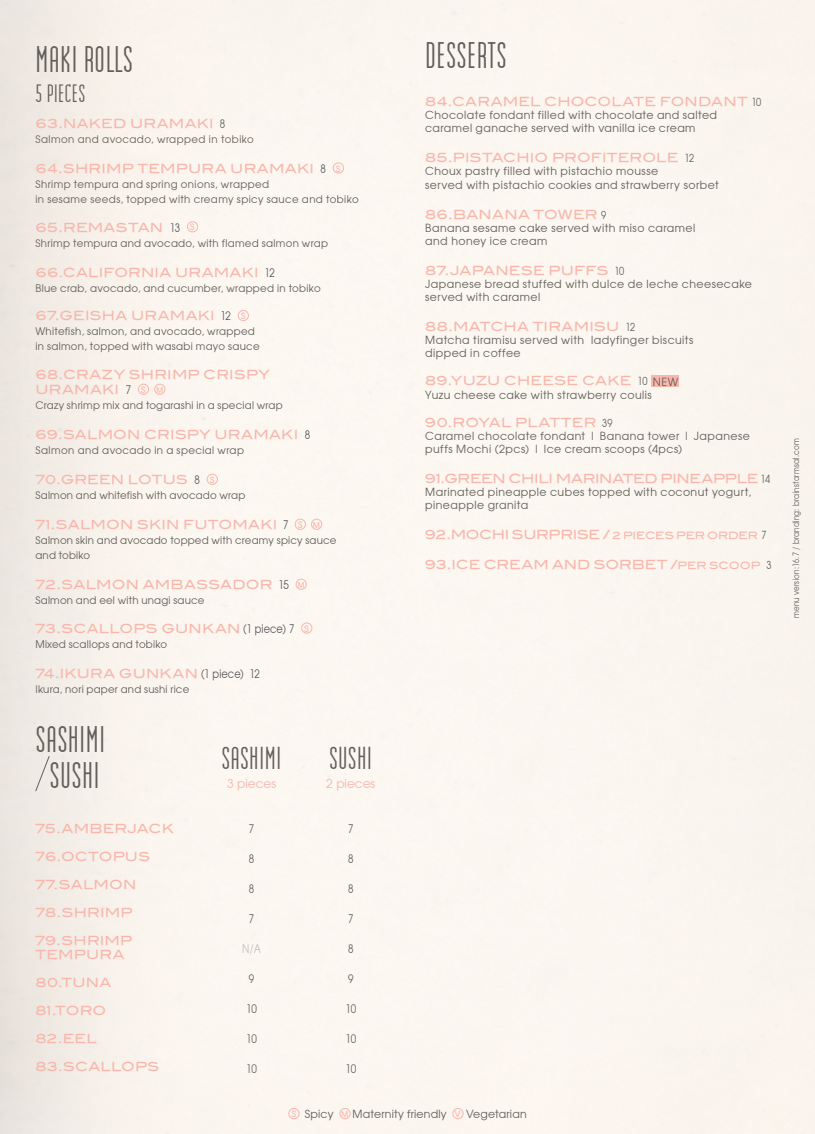
<style>
.page{position:relative;width:815px;height:1134px;background:#fff}
.page>*{position:absolute;margin:0;border:0;box-sizing:border-box;transform-origin:0 0}
.t1{font:36.88px "Industrial";color:#625f5a}
.t2{font:31.62px "Industrial";color:#625f5a}
.t3{font:25px "Industrial";color:#625f5a}
.t4{font:12.5px/14px "Blair Md ITCTT Medium";letter-spacing:.015em;color:#f9b6ab}
.t5{font:12.5px "Blair Md ITCTT Medium";letter-spacing:-.02em;color:#f9b6ab}
.t6{font:12.5px "Blair Md ITCTT Medium";letter-spacing:-.025em;color:#f9b6ab}
.t7{font:12.5px "Blair Md ITCTT Medium";letter-spacing:-.005em;color:#f9b6ab}
.t8{font:12.5px "Atilla Normal";color:#f9b6ab}
.t9{font:11.88px "Atilla Condensed Normal";color:#615e59}
.t10{font:11.88px "Atilla Condensed Normal";color:#c1bebe}
.t11{font:11.25px/13.1px "Atilla Normal";letter-spacing:.04em;color:#615e59}
.t12{font:11.25px "Atilla Normal";letter-spacing:.02em;color:#615e59}
.t13{font:10.5px "Atilla Normal";letter-spacing:.025em;color:#615e59}
.t14{font:10.5px "Atilla Normal";letter-spacing:.045em;color:#68605a}
.t15{font:10.5px "Atilla Normal";letter-spacing:.045em;color:#615e59}
.t16{font:8.75px "Atilla Condensed Normal";letter-spacing:.025em;color:#615e59}
.t17{font:700 8.75px "Atilla";color:#f9b6ab}
.t18{font:700 8px "Atilla";color:#f9b6ab;scale:.93 1}
.s1{font-family:"Atilla Condensed Normal";font-size:11.88px;color:#68605a}
.s2{font-family:"Atilla Condensed Normal";font-size:11.88px;color:#57585a}
.s3{font-family:"Atilla Condensed Normal";font-size:11.12px;color:#615e59}
.s4{font-size:10px}
.s5{font-family:"Atilla";font-weight:700;font-size:8.75px;color:#f9b6ab}
.s6{font-family:"Atilla";font-weight:700;font-size:8px;color:#f9b6ab}
.s7{font-family:"Atilla";font-weight:700;font-size:8.38px;color:#f9b6ab}
</style>
<div class="page">
<div style="left:288px;top:1108px;width:11px;height:11px;border:1px solid #f9b6ab;border-radius:50%"></div>
<div style="left:340px;top:1108px;width:10px;height:11px;border:1px solid #f9b6ab;border-radius:50%"></div>
<div style="left:453px;top:1108px;width:10px;height:11px;border:1px solid #f9b6ab;border-radius:50%"></div>
<div style="left:333px;top:163px;width:11px;height:10px;border:1px solid #f9b6ab;border-radius:50%"></div>
<div style="left:187px;top:221px;width:11px;height:11px;border:1px solid #f9b6ab;border-radius:50%"></div>
<div style="left:238px;top:310px;width:11px;height:11px;border:1px solid #f9b6ab;border-radius:50%"></div>
<div style="left:138px;top:384px;width:11px;height:11px;border:1px solid #f9b6ab;border-radius:50%"></div>
<div style="left:154px;top:384px;width:11px;height:11px;border:1px solid #f9b6ab;border-radius:50%"></div>
<div style="left:207px;top:474px;width:11px;height:11px;border:1px solid #f9b6ab;border-radius:50%"></div>
<div style="left:295px;top:519px;width:11px;height:11px;border:1px solid #f9b6ab;border-radius:50%"></div>
<div style="left:311px;top:519px;width:11px;height:11px;border:1px solid #f9b6ab;border-radius:50%"></div>
<div style="left:296px;top:579px;width:11px;height:11px;border:1px solid #f9b6ab;border-radius:50%"></div>
<div style="left:301px;top:623px;width:11px;height:10px;border:1px solid #f9b6ab;border-radius:50%"></div>
<svg style="left:35px;top:755px;width:15px;height:37px"></svg>
<div style="left:651px;top:376px;width:28px;height:11px;background:#f9b6ab"></div>
<p class="t1" style="left:35px;top:40px;width:100px">MAKI ROLLS</p>
<p class="t3" style="left:35px;top:80px;width:52px">5 PIECES</p>
<p class="t4" style="left:35px;top:115px;width:191px">63.NAKED URAMAKI <span class="s1">8</span></p>
<p class="t14" style="left:35px;top:132px;width:220px">Salmon and avocado, wrapped in tobiko</p>
<p class="t4" style="left:35px;top:160px;width:292px">64.SHRIMP TEMPURA URAMAKI <span class="s2">8</span></p>
<p class="t17" style="left:336px;top:163px;width:6px">S</p>
<p class="t13" style="left:35px;top:177px;width:235px">Shrimp tempura and spring onions, wrapped</p>
<p class="t13" style="left:35px;top:192px;width:325px">in sesame seeds, topped with creamy spicy sauce and tobiko</p>
<p class="t4" style="left:35px;top:219px;width:146px">65.REMASTAN <span class="s2">13</span></p>
<p class="t17" style="left:190px;top:221px;width:6px">S</p>
<p class="t13" style="left:35px;top:236px;width:294px">Shrimp tempura and avocado, with flamed salmon wrap</p>
<p class="t4" style="left:35px;top:264px;width:241px">66.CALIFORNIA URAMAKI <span class="s2">12</span></p>
<p class="t13" style="left:35px;top:281px;width:287px">Blue crab, avocado, and cucumber, wrapped in tobiko</p>
<p class="t4" style="left:35px;top:307px;width:197px">67.GEISHA URAMAKI <span class="s2">12</span></p>
<p class="t17" style="left:241px;top:310px;width:6px">S</p>
<p class="t13" style="left:35px;top:325px;width:221px">Whitefish, salmon, and avocado, wrapped</p>
<p class="t13" style="left:35px;top:340px;width:226px">in salmon, topped with wasabi mayo sauce</p>
<p class="t4" style="left:35px;top:366px;width:236px">68.CRAZY SHRIMP CRISPY</p>
<p class="t4" style="left:35px;top:381px;width:97px">URAMAKI <span class="s2">7</span></p>
<p class="t17" style="left:141px;top:384px;width:6px">S</p>
<p class="t18" style="left:156px;top:384px;width:9px">M</p>
<p class="t13" style="left:35px;top:398px;width:249px">Crazy shrimp mix and togarashi in a special wrap</p>
<p class="t4" style="left:35px;top:426px;width:276px">69.SALMON CRISPY URAMAKI <span class="s2">8</span></p>
<p class="t15" style="left:35px;top:443px;width:210px">Salmon and avocado in a special wrap</p>
<p class="t4" style="left:35px;top:471px;width:166px">70.GREEN LOTUS <span class="s2">8</span></p>
<p class="t17" style="left:210px;top:474px;width:6px">S</p>
<p class="t13" style="left:35px;top:488px;width:212px">Salmon and whitefish with avocado wrap</p>
<p class="t4" style="left:35px;top:516px;width:255px">71.SALMON SKIN FUTOMAKI <span class="s2">7</span></p>
<p class="t17" style="left:298px;top:519px;width:6px">S</p>
<p class="t18" style="left:313px;top:519px;width:9px">M</p>
<p class="t13" style="left:35px;top:533px;width:303px">Salmon skin and avocado topped with creamy spicy sauce</p>
<p class="t13" style="left:35px;top:548px;width:56px">and tobiko</p>
<p class="t4" style="left:35px;top:576px;width:255px">72.SALMON AMBASSADOR <span class="s2">15</span></p>
<p class="t18" style="left:298px;top:579px;width:9px">M</p>
<p class="t13" style="left:35px;top:593px;width:171px">Salmon and eel with unagi sauce</p>
<p class="t4" style="left:35px;top:620px;width:261px">73.SCALLOPS GUNKAN <span class="s2">(1 piece) 7</span></p>
<p class="t17" style="left:305px;top:623px;width:6px">S</p>
<p class="t13" style="left:35px;top:637px;width:133px">Mixed scallops and tobiko</p>
<p class="t4" style="left:35px;top:665px;width:226px">74.IKURA GUNKAN <span class="s2">(1 piece) 12</span></p>
<p class="t13" style="left:35px;top:682px;width:155px">Ikura, nori paper and sushi rice</p>
<p class="t1" style="left:35px;top:719px;width:72px">SASHIMI</p>
<p class="t1" style="left:49px;top:756px;width:52px">SUSHI</p>
<p class="t4" style="left:35px;top:820px;width:140px">75.AMBERJACK</p>
<p class="t4" style="left:35px;top:848px;width:116px">76.OCTOPUS</p>
<p class="t4" style="left:35px;top:876px;width:102px">77.SALMON</p>
<p class="t4" style="left:35px;top:904px;width:98px">78.SHRIMP</p>
<p class="t4" style="left:35px;top:932px;width:98px">79.SHRIMP<br>TEMPURA</p>
<p class="t4" style="left:35px;top:974px;width:77px">80.TUNA</p>
<p class="t4" style="left:35px;top:1002px;width:72px">81.TORO</p>
<p class="t4" style="left:35px;top:1030px;width:63px">82.EEL</p>
<p class="t4" style="left:35px;top:1058px;width:125px">83.SCALLOPS</p>
<p class="t2" style="left:221px;top:742px;width:62px">SASHIMI</p>
<p class="t2" style="left:329px;top:742px;width:45px">SUSHI</p>
<p class="t8" style="left:227px;top:775px;width:51px">3 pieces</p>
<p class="t8" style="left:326px;top:775px;width:51px">2 pieces</p>
<p class="t9" style="left:249px;top:821px;width:7px">7</p>
<p class="t9" style="left:249px;top:851px;width:7px">8</p>
<p class="t9" style="left:249px;top:881px;width:7px">8</p>
<p class="t9" style="left:249px;top:911px;width:7px">7</p>
<p class="t10" style="left:242px;top:941px;width:20px">N/A</p>
<p class="t9" style="left:249px;top:971px;width:7px">9</p>
<p class="t9" style="left:246px;top:1001px;width:12px">10</p>
<p class="t9" style="left:246px;top:1031px;width:12px">10</p>
<p class="t9" style="left:246px;top:1061px;width:12px">10</p>
<p class="t9" style="left:348px;top:821px;width:7px">7</p>
<p class="t9" style="left:348px;top:851px;width:7px">8</p>
<p class="t9" style="left:348px;top:881px;width:7px">8</p>
<p class="t9" style="left:348px;top:911px;width:7px">7</p>
<p class="t9" style="left:348px;top:941px;width:7px">8</p>
<p class="t9" style="left:348px;top:971px;width:7px">9</p>
<p class="t9" style="left:345px;top:1001px;width:12px">10</p>
<p class="t9" style="left:345px;top:1031px;width:12px">10</p>
<p class="t9" style="left:345px;top:1061px;width:12px">10</p>
<p class="t1" style="left:425px;top:35px;width:83px">DESSERTS</p>
<p class="t4" style="left:425px;top:93px;width:338px">84.CARAMEL CHOCOLATE FONDANT <span class="s3">10</span></p>
<p class="t11" style="left:425px;top:108px;width:293px">Chocolate fondant filled with chocolate and salted</p>
<p class="t11" style="left:425px;top:121px;width:272px">caramel ganache served with vanilla ice cream</p>
<p class="t4" style="left:425px;top:149px;width:271px">85.PISTACHIO PROFITEROLE <span class="s3">12</span></p>
<p class="t11" style="left:425px;top:164px;width:235px">Choux pastry filled with pistachio mousse</p>
<p class="t11" style="left:425px;top:178px;width:295px">served with pistachio cookies and strawberry sorbet</p>
<p class="t4" style="left:425px;top:206px;width:183px">86.BANANA TOWER <span class="s3">9</span></p>
<p class="t11" style="left:425px;top:221px;width:272px">Banana sesame cake served with miso caramel</p>
<p class="t11" style="left:425px;top:234px;width:124px">and honey ice cream</p>
<p class="t4" style="left:425px;top:262px;width:201px">87.JAPANESE PUFFS <span class="s3">10</span></p>
<p class="t11" style="left:425px;top:277px;width:328px">Japanese bread stuffed with dulce de leche cheesecake served with caramel</p>
<p class="t4" style="left:425px;top:318px;width:211px">88.MATCHA TIRAMISU <span class="s3">12</span></p>
<p class="t11" style="left:425px;top:333px;width:270px">Matcha tiramisu served with ladyfinger biscuits</p>
<p class="t11" style="left:425px;top:346px;width:97px">dipped in coffee</p>
<p class="t4" style="left:425px;top:373px;width:224px">89.YUZU CHEESE CAKE <span class="s3">10</span></p>
<p class="t11" style="left:425px;top:388px;width:228px">Yuzu cheese cake with strawberry coulis</p>
<p class="t4" style="left:425px;top:414px;width:189px">90.ROYAL PLATTER <span class="s3">39</span></p>
<p class="t11" style="left:425px;top:429px;width:326px">Caramel chocolate fondant | Banana tower | Japanese puffs Mochi (2pcs) | Ice cream scoops (4pcs)</p>
<p class="t5" style="left:425px;top:468px;width:347px">91.GREEN CHILI MARINATED PINEAPPLE <span class="s3">14</span></p>
<p class="t11" style="left:425px;top:485px;width:327px">Marinated pineapple cubes topped with coconut yogurt, pineapple granita</p>
<p class="t6" style="left:425px;top:524px;width:343px">92.MOCHI SURPRISE / <span class="s4">2 PIECES PER ORDER</span> <span class="s3">7</span></p>
<p class="t7" style="left:425px;top:554px;width:348px">93.ICE CREAM AND SORBET /<span class="s4">PER SCOOP</span> <span class="s3">3</span></p>
<p class="t11" style="left:653px;top:375px;width:27px">NEW</p>
<p class="t12" style="left:292px;top:1107px;width:237px"><span class="s5">S</span> Spicy <span class="s6">M</span> Maternity friendly <span class="s7">V</span> Vegetarian</p>
<p class="t16" style="left:790px;top:618px;width:181px;rotate:-90deg">menu version:16.7 / branding: brainstormsal.com</p>
</div>
